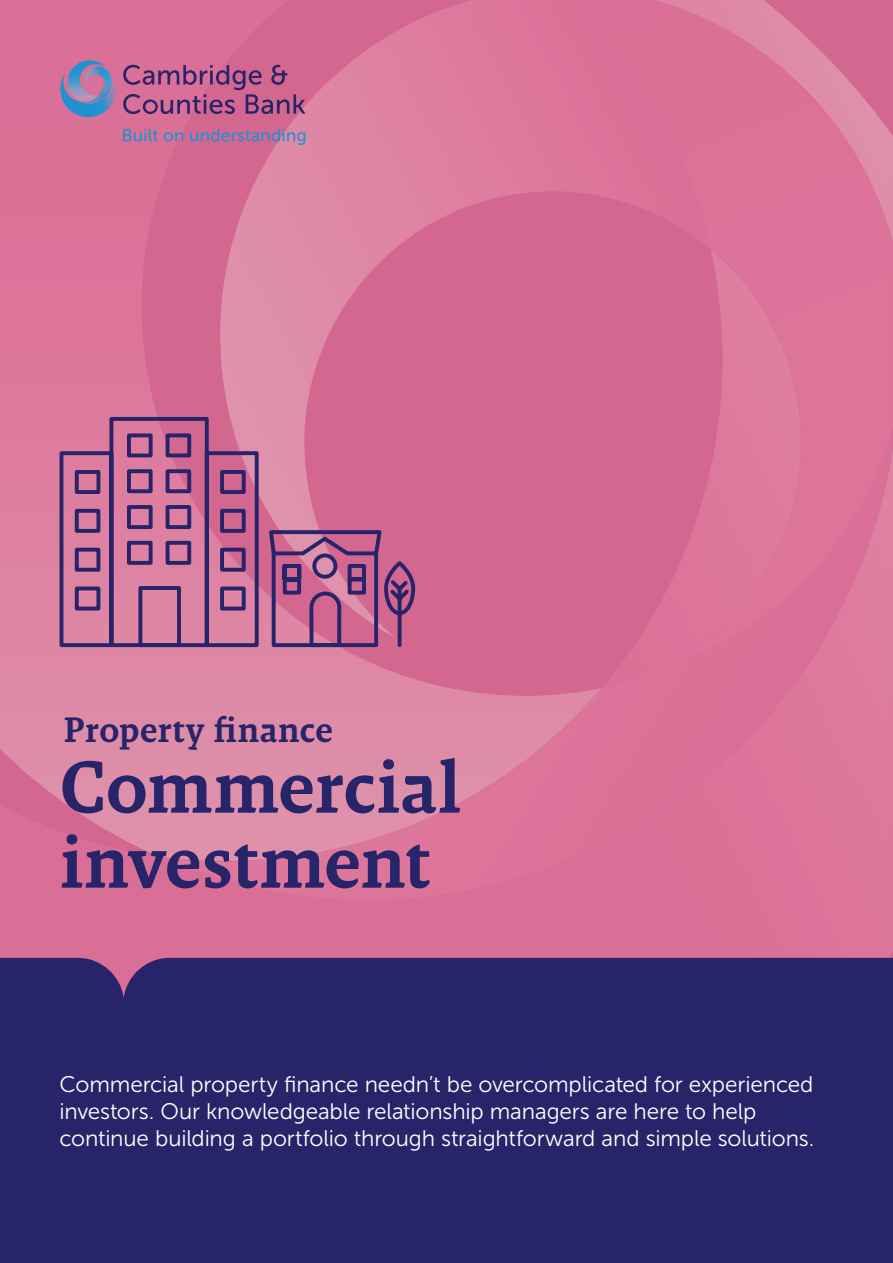
<style>
.page{position:relative;width:893px;height:1263px;background:#fff}
.page>*{position:absolute;margin:0;border:0;box-sizing:border-box;transform-origin:0 0}
.t1{font:500 75px/75px "Malaga OTCE";letter-spacing:-.015em;color:#28246a}
.t2{font:500 36px "Malaga OTCE";letter-spacing:-.005em;color:#28246a}
.t3{font:22.5px/27px "Museo Sans 300";letter-spacing:-.005em;color:#fff}
</style>
<div class="page">
<div style="left:0;top:861px;width:893px;height:97px;background:#d96e96"></div>
<div style="left:239px;top:664px;width:654px;height:236px;background:#dd7299"></div>
<img style="left:0;top:0;width:601px;height:861px">
<img style="left:159px;top:753px;width:375px;height:108px">
<img style="left:220px;top:0;width:353px;height:638px">
<svg style="left:573px;top:0;width:320px;height:664px;background:#d97197"></svg>
<div style="left:0;top:958px;width:893px;height:305px;background:#28246a"></div>
<svg style="left:58px;top:415px;width:359px;height:234px;background:#b96892"></svg>
<img style="left:60px;top:64px;width:56px;height:53px">
<img style="left:81px;top:102px;width:7px;height:2px">
<img style="left:88px;top:94px;width:23px;height:10px">
<img style="left:67px;top:60px;width:38px;height:42px">
<img style="left:81px;top:64px;width:24px;height:38px">
<img style="left:81px;top:97px;width:16px;height:5px">
<img style="left:82px;top:67px;width:15px;height:26px">
<svg style="left:97px;top:67px;width:16px;height:27px"></svg>
<svg style="left:123px;top:65px;width:182px;height:49px;background:#ac5989"></svg>
<svg style="left:123px;top:129px;width:35px;height:13px"></svg>
<svg style="left:164px;top:132px;width:19px;height:10px"></svg>
<svg style="left:190px;top:129px;width:115px;height:16px;background:#a776a3"></svg>
<h2 class="t2" style="left:64px;top:709px;width:271px">Property finance</h2>
<h1 class="t1" style="left:60px;top:749px;width:403px">Commercial investment</h1>
<p class="t3" style="left:60px;top:1071px;width:756px">Commercial property finance needn’t be overcomplicated for experienced investors. Our knowledgeable relationship managers are here to help continue building a portfolio through straightforward and simple solutions.</p>
</div>
